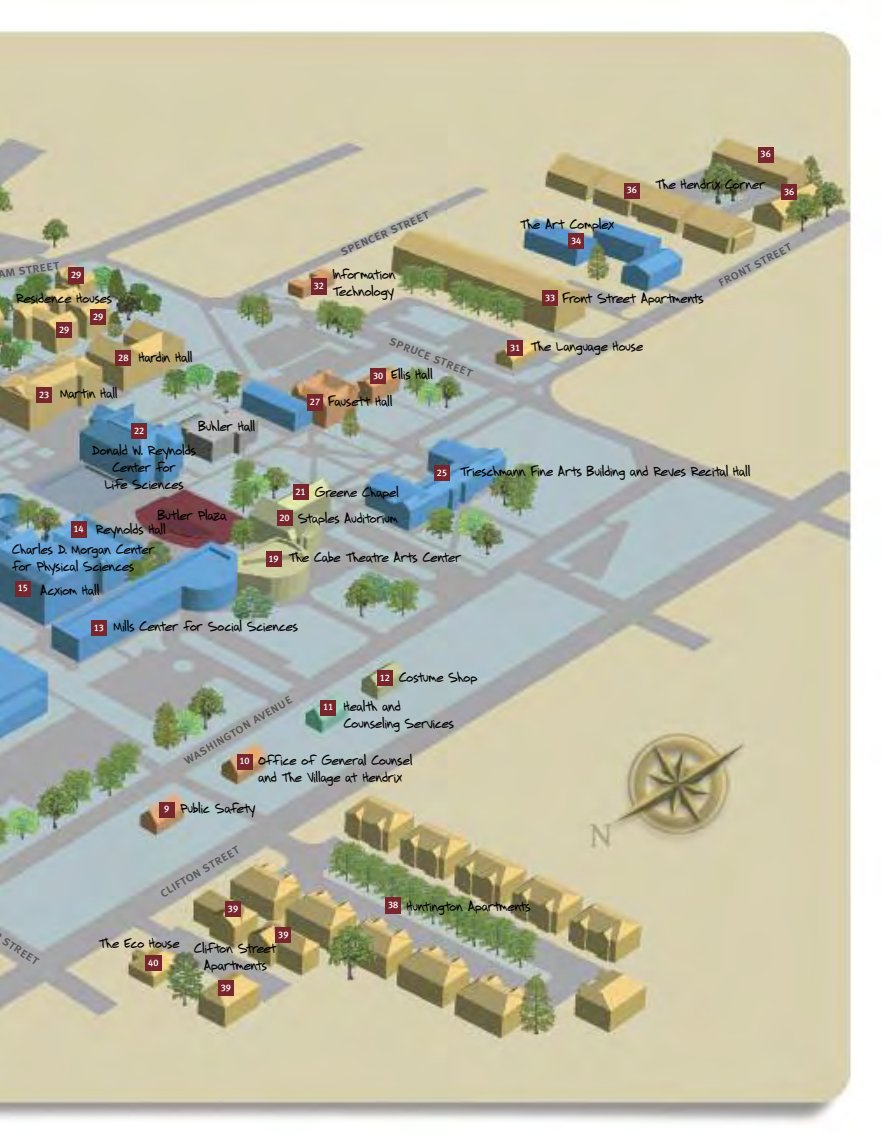
<style>
.page{position:relative;width:882px;height:1134px;background:#fff}
.page>*{position:absolute;margin:0;border:0;box-sizing:border-box;transform-origin:0 0}
.t1{font:14px/17px "Printhouse";letter-spacing:-.055em;color:#000}
.t2{font:14px "Meta Plus Medium Caps";color:#595959}
.t3{font:14px "Printhouse";letter-spacing:-.09em;color:#000}
.t4{font:14px/17px "Printhouse";letter-spacing:-.08em;color:#000;text-align:center}
.t5{font:14px "Printhouse";letter-spacing:-.095em;color:#000}
.t6{font:14px "Printhouse";letter-spacing:-.075em;color:#000}
.t7{font:14px "Printhouse";letter-spacing:-.03em;color:#000}
.t8{font:9.45px "Meta Plus Medium Caps";color:#fff}
</style>
<div class="page">
<img style="left:0;top:29px;width:853px;height:1095px">
<div style="left:146px;top:955px;width:15px;height:16px;background:#78262d"></div>
<div style="left:68px;top:268px;width:16px;height:15px;background:#78262d"></div>
<div style="left:781px;top:184px;width:16px;height:16px;background:#78262d"></div>
<div style="left:624px;top:183px;width:16px;height:16px;background:#78262d"></div>
<div style="left:377px;top:671px;width:16px;height:15px;background:#78262d"></div>
<div style="left:320px;top:700px;width:16px;height:16px;background:#78262d"></div>
<div style="left:237px;top:754px;width:15px;height:16px;background:#78262d"></div>
<div style="left:71px;top:522px;width:16px;height:15px;background:#78262d"></div>
<div style="left:91px;top:620px;width:16px;height:16px;background:#78262d"></div>
<div style="left:15px;top:581px;width:16px;height:16px;background:#78262d"></div>
<div style="left:266px;top:551px;width:16px;height:16px;background:#78262d"></div>
<div style="left:434px;top:465px;width:16px;height:16px;background:#78262d"></div>
<div style="left:56px;top:322px;width:16px;height:16px;background:#78262d"></div>
<div style="left:91px;top:310px;width:15px;height:15px;background:#78262d"></div>
<div style="left:116px;top:350px;width:15px;height:16px;background:#78262d"></div>
<div style="left:36px;top:387px;width:16px;height:16px;background:#78262d"></div>
<div style="left:277px;top:510px;width:16px;height:16px;background:#78262d"></div>
<div style="left:293px;top:484px;width:15px;height:16px;background:#78262d"></div>
<div style="left:131px;top:424px;width:16px;height:15px;background:#78262d"></div>
<div style="left:311px;top:279px;width:16px;height:15px;background:#78262d"></div>
<div style="left:569px;top:234px;width:15px;height:15px;background:#78262d"></div>
<div style="left:542px;top:291px;width:16px;height:15px;background:#78262d"></div>
<div style="left:508px;top:341px;width:15px;height:15px;background:#78262d"></div>
<div style="left:159px;top:802px;width:16px;height:16px;background:#78262d"></div>
<div style="left:307px;top:395px;width:16px;height:15px;background:#78262d"></div>
<div style="left:371px;top:368px;width:15px;height:16px;background:#78262d"></div>
<div style="left:386px;top:898px;width:15px;height:15px;background:#78262d"></div>
<div style="left:225px;top:901px;width:16px;height:16px;background:#78262d"></div>
<div style="left:276px;top:927px;width:15px;height:16px;background:#78262d"></div>
<div style="left:218px;top:981px;width:16px;height:15px;background:#78262d"></div>
<div style="left:758px;top:147px;width:16px;height:16px;background:#78262d"></div>
<p class="t8" style="left:761px;top:149px;width:12px">36</p>
<p class="t2" style="left:-3px;top:266px;width:64px;rotate:-9deg">am street</p>
<p class="t8" style="left:71px;top:269px;width:12px">29</p>
<p class="t1" style="left:16px;top:289px;width:98px">Residence Houses</p>
<p class="t8" style="left:39px;top:389px;width:12px">23</p>
<p class="t8" style="left:59px;top:324px;width:12px">29</p>
<p class="t8" style="left:93px;top:311px;width:12px">29</p>
<p class="t8" style="left:118px;top:352px;width:12px">28</p>
<p class="t1" style="left:60px;top:385px;width:59px">Martin Hall</p>
<p class="t1" style="left:139px;top:349px;width:56px">Hardin Hall</p>
<p class="t8" style="left:134px;top:425px;width:12px">22</p>
<p class="t1" style="left:198px;top:418px;width:59px">Buhler Hall</p>
<p class="t1" style="left:92px;top:442px;width:106px;text-align:center">Donald W. Reynolds<br>Center for<br>Life Sciences</p>
<p class="t8" style="left:74px;top:523px;width:12px">14</p>
<p class="t1" style="left:158px;top:506px;width:71px">Butler Plaza</p>
<p class="t1" style="left:95px;top:521px;width:72px">Reynolds Hall</p>
<p class="t1" style="left:12px;top:541px;width:145px">Charles D. Morgan Center for Physical Sciences</p>
<p class="t8" style="left:18px;top:583px;width:12px">15</p>
<p class="t1" style="left:40px;top:581px;width:61px">Acxiom Hall</p>
<p class="t8" style="left:314px;top:280px;width:12px">32</p>
<p class="t2" style="left:338px;top:244px;width:97px;rotate:-23deg">spencer street</p>
<p class="t1" style="left:332px;top:266px;width:65px">Information<br>Technology</p>
<p class="t2" style="left:393px;top:332px;width:90px;rotate:22deg">spruce street</p>
<p class="t7" style="left:391px;top:366px;width:43px">Ellis Hall</p>
<p class="t8" style="left:373px;top:370px;width:12px">30</p>
<p class="t8" style="left:310px;top:396px;width:12px">27</p>
<p class="t6" style="left:328px;top:393px;width:66px">Fausett Hall</p>
<p class="t1" style="left:520px;top:216px;width:96px">The Art Complex</p>
<p class="t8" style="left:571px;top:235px;width:12px">34</p>
<p class="t1" style="left:655px;top:176px;width:112px">The Hendrix Corner</p>
<p class="t8" style="left:627px;top:185px;width:12px">36</p>
<p class="t8" style="left:784px;top:186px;width:12px">36</p>
<p class="t2" style="left:715px;top:276px;width:83px;rotate:-28deg">front street</p>
<p class="t5" style="left:562px;top:290px;width:143px">Front Street Apartments</p>
<p class="t8" style="left:545px;top:292px;width:12px">33</p>
<p class="t8" style="left:510px;top:342px;width:12px">31</p>
<p class="t1" style="left:531px;top:338px;width:115px">The Language House</p>
<p class="t8" style="left:295px;top:486px;width:12px">21</p>
<p class="t1" style="left:315px;top:483px;width:86px">Greene Chapel</p>
<p class="t8" style="left:280px;top:512px;width:12px">20</p>
<p class="t1" style="left:298px;top:509px;width:102px">Staples Auditorium</p>
<p class="t8" style="left:437px;top:467px;width:12px">25</p>
<p class="t1" style="left:460px;top:463px;width:292px">Trieschmann Fine Arts Building and Reves Recital Hall</p>
<p class="t8" style="left:269px;top:553px;width:12px">19</p>
<p class="t3" style="left:289px;top:549px;width:175px">The Cabe Theatre Arts Center</p>
<p class="t2" style="left:9px;top:932px;width:43px;rotate:34deg">street</p>
<p class="t8" style="left:94px;top:622px;width:12px">13</p>
<p class="t1" style="left:113px;top:618px;width:186px">Mills Center for Social Sciences</p>
<p class="t8" style="left:380px;top:672px;width:12px">12</p>
<p class="t1" style="left:399px;top:668px;width:80px">Costume Shop</p>
<p class="t8" style="left:164px;top:804px;width:7px">9</p>
<p class="t2" style="left:180px;top:754px;width:125px;rotate:-31deg">washington avenue</p>
<p class="t1" style="left:344px;top:698px;width:112px">Health and<br>Counseling Services</p>
<p class="t8" style="left:323px;top:702px;width:12px">11</p>
<p class="t1" style="left:258px;top:752px;width:156px">Office of General Counsel and The Village at Hendrix</p>
<p class="t8" style="left:239px;top:756px;width:12px">10</p>
<p class="t1" style="left:180px;top:799px;width:77px">Public Safety</p>
<p class="t2" style="left:157px;top:887px;width:92px;rotate:-31deg">clifton street</p>
<p class="t8" style="left:228px;top:903px;width:12px">39</p>
<p class="t8" style="left:388px;top:899px;width:12px">38</p>
<p class="t1" style="left:407px;top:897px;width:126px">Huntington Apartments</p>
<p class="t1" style="left:98px;top:935px;width:83px">The Eco House</p>
<p class="t8" style="left:148px;top:957px;width:12px">40</p>
<p class="t8" style="left:278px;top:929px;width:12px">39</p>
<p class="t4" style="left:194px;top:940px;width:85px">Clifton Street<br>Apartments</p>
<p class="t8" style="left:221px;top:982px;width:12px">39</p>
</div>
